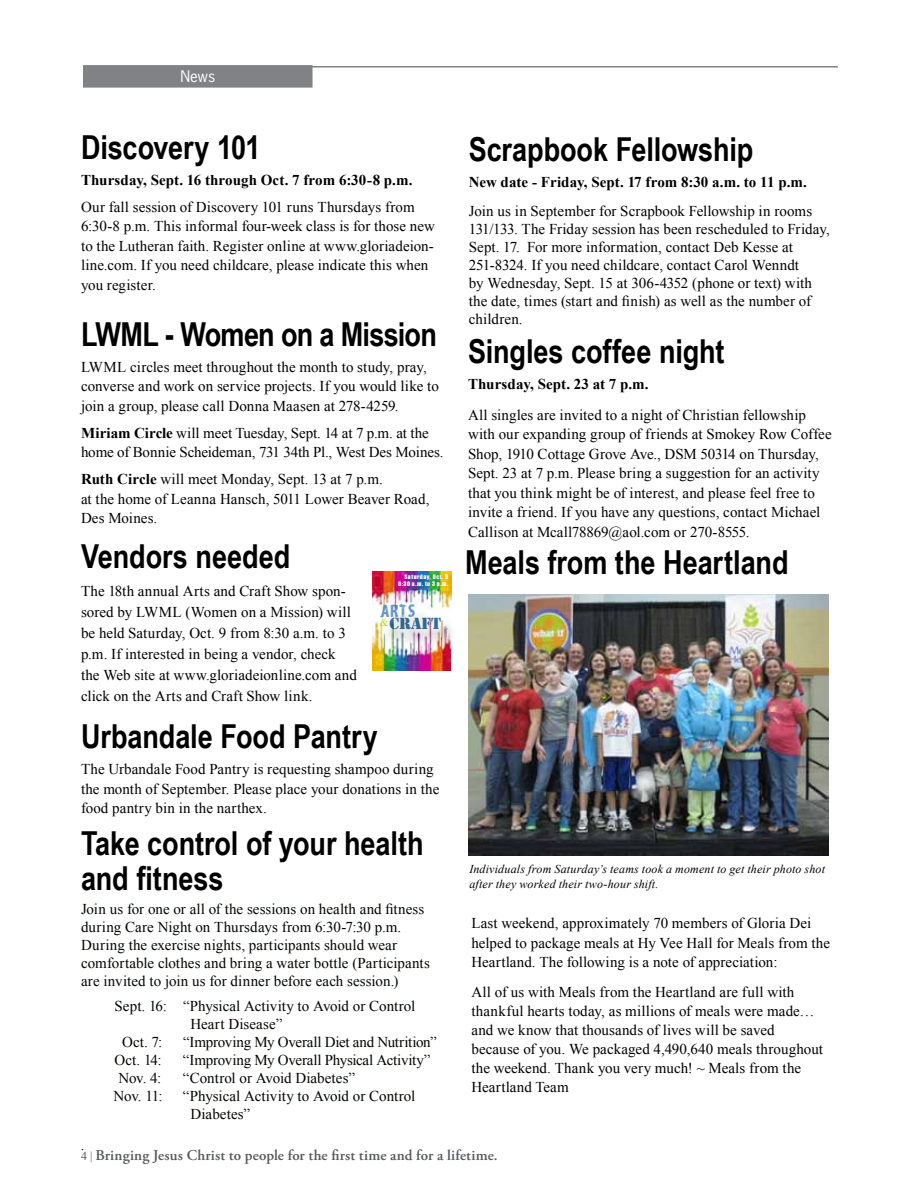
<style>
.page{position:relative;width:918px;height:1188px;background:#fff}
.page>*{position:absolute;margin:0;border:0;box-sizing:border-box;transform-origin:0 0}
.t1{font:700 33px/34.5px "Arial Narrow";letter-spacing:-.005em;color:#000}
.t2{font:700 33px "Arial Narrow";letter-spacing:-.025em;color:#000}
.t3{font:15.3px "vtksdistress";color:#1060a5}
.t4{font:15px/19.5px "Times New Roman";letter-spacing:.005em;color:#000}
.t5{font:15px/18px "Times New Roman";color:#000600}
.t6{font:700 15px "Times New Roman";letter-spacing:.005em;color:#000}
.t7{font:600 15px "Adobe Garamond Pro";letter-spacing:.01em;color:#58595b}
.t8{font:15px "Stencil Std";letter-spacing:.005em;color:#0e5287}
.t9{font:15px "News Gothic Std";color:#fff}
.t10{font:italic 12px/15px "Times New Roman";letter-spacing:.015em;color:#000}
.t11{font:5.7px/6.9px "Impact";letter-spacing:.1em;color:#fff;text-align:right}
.t12{font:700 5.25px "Times New Roman";color:#929db5}
.s1{font-weight:700}
.s2{font-family:"Times New Roman";font-weight:400;font-size:12px}
</style>
<div class="page">
<hr style="left:116px;top:66px;width:722px;height:2px;background:#808285">
<div style="left:84px;top:66px;width:228px;height:21px;background:#808285"></div>
<div style="left:83px;top:65px;width:230px;height:23px;border:2px solid #808285"></div>
<img style="left:373px;top:625px;width:78px;height:46px">
<img style="left:373px;top:571px;width:78px;height:38px">
<div style="left:392px;top:620px;width:66px;height:28px;background:#000;opacity:.25"></div>
<div style="left:383px;top:622px;width:22px;height:22px;background:#000;opacity:.5"></div>
<div style="left:383px;top:606px;width:49px;height:28px;background:#000;opacity:.17"></div>
<div style="left:371px;top:593px;width:52px;height:32px;background:#fff;opacity:.75"></div>
<img style="left:468px;top:594px;width:360px;height:262px">
<p class="t9" style="left:180px;top:67px;width:36px">News</p>
<h1 class="t1" style="left:81px;top:129px;width:181px">Discovery 101</h1>
<p class="t6" style="left:81px;top:170px;width:333px">Thursday, Sept. 16 through Oct. 7 from 6:30-8 p.m.</p>
<p class="t4" style="left:81px;top:197px;width:355px">Our fall session of Discovery 101 runs Thursdays from 6:30-8 p.m. This informal four-week class is for those new to the Lutheran faith. Register online at www.gloriadeion&shy;line.com. If you need childcare, please indicate this when you register.</p>
<h1 class="t2" style="left:81px;top:309px;width:357px">LWML - Women on a Mission</h1>
<p class="t4" style="left:81px;top:357px;width:359px">LWML circles meet throughout the month to study, pray, converse and work on service projects. If you would like to join a group, please call Donna Maasen at 278-4259.</p>
<p class="t4" style="left:81px;top:423px;width:364px"><span class="s1">Miriam Circle</span> will meet Tuesday, Sept. 14 at 7 p.m. at the home of Bonnie Scheideman, 731 34th Pl., West Des Moines.</p>
<p class="t4" style="left:81px;top:469px;width:350px"><span class="s1">Ruth Circle</span> will meet Monday, Sept. 13 at 7 p.m.<br>at the home of Leanna Hansch, 5011 Lower Beaver Road,<br>Des Moines.</p>
<h1 class="t1" style="left:81px;top:538px;width:211px">Vendors needed</h1>
<p class="t4" style="left:81px;top:580px;width:277px;line-height:21px">The 18th annual Arts and Craft Show spon&shy;sored by LWML (Women on a Mission) will be held Saturday, Oct. 9 from 8:30 a.m. to 3 p.m. If interested in being a vendor, check the Web site at www.gloriadeionline.com and click on the Arts and Craft Show link.</p>
<p class="t11" style="left:398px;top:573px;width:51px">Saturday, Oct. 9<br>8:30 a.m. to 3 p.m.</p>
<p class="t12" style="left:450px;top:626px;width:13px;rotate:90deg">show</p>
<p class="t3" style="left:381px;top:602px;width:36px">Arts</p>
<p class="t8" style="left:380px;top:614px;width:62px"><sup>&amp;</sup>CRAFT</p>
<h1 class="t1" style="left:469px;top:130px;width:286px">Scrapbook Fellowship</h1>
<p class="t6" style="left:469px;top:171px;width:340px">New date - Friday, Sept. 17 from 8:30 a.m. to 11 p.m.</p>
<p class="t4" style="left:469px;top:201px;width:363px;line-height:18px">Join us in September for Scrapbook Fellowship in rooms 131/133. The Friday session has been rescheduled to Friday, Sept. 17. For more information, contact Deb Kesse at 251-8324. If you need childcare, contact Carol Wenndt<br>by Wednesday, Sept. 15 at 306-4352 (phone or text) with the date, times (start and finish) as well as the number of children.</p>
<h1 class="t1" style="left:468px;top:333px;width:258px">Singles coffee night</h1>
<p class="t6" style="left:468px;top:374px;width:182px">Thursday, Sept. 23 at 7 p.m.</p>
<p class="t4" style="left:468px;top:405px;width:365px">All singles are invited to a night of Christian fellowship with our expanding group of friends at Smokey Row Coffee Shop, 1910 Cottage Grove Ave., DSM 50314 on Thursday, Sept. 23 at 7 p.m. Please bring a suggestion for an activity that you think might be of interest, and please feel free to invite a friend. If you have any questions, contact Michael Callison at Mcall78869@aol.com or 270-8555.</p>
<h1 class="t1" style="left:465px;top:543px;width:325px">Meals from the Heartland</h1>
<h1 class="t1" style="left:81px;top:718px;width:298px">Urbandale Food Pantry</h1>
<p class="t4" style="left:81px;top:759px;width:360px">The Urbandale Food Pantry is requesting shampoo during the month of September. Please place your donations in the food pantry bin in the narthex.</p>
<h1 class="t1" style="left:81px;top:825px;width:344px">Take control of your health and fitness</h1>
<p class="t5" style="left:81px;top:900px;width:350px">Join us for one or all of the sessions on health and fitness during Care Night on Thursdays from 6:30-7:30 p.m.<br>During the exercise nights, participants should wear comfortable clothes and bring a water bottle (Participants are invited to join us for dinner before each session.)</p>
<p class="t5" style="left:115px;top:997px;width:302px">Sept. 16: “Physical Activity to Avoid or Control</p>
<p class="t5" style="left:190px;top:1015px;width:93px">Heart Disease”</p>
<p class="t5" style="left:122px;top:1033px;width:42px">Oct. 7:</p>
<p class="t5" style="left:183px;top:1033px;width:255px">“Improving My Overall Diet and Nutrition”</p>
<p class="t5" style="left:115px;top:1051px;width:49px">Oct. 14:</p>
<p class="t5" style="left:183px;top:1051px;width:249px">“Improving My Overall Physical Activity”</p>
<p class="t5" style="left:118px;top:1069px;width:45px">Nov. 4:</p>
<p class="t5" style="left:183px;top:1069px;width:174px">“Control or Avoid Diabetes”</p>
<p class="t5" style="left:114px;top:1087px;width:51px">Nov. 11:</p>
<p class="t5" style="left:190px;top:1087px;width:226px;text-indent:-8px">“Physical Activity to Avoid or Control<br>Diabetes”</p>
<p class="t5" style="left:81px;top:1136px;width:5px">.</p>
<p class="t10" style="left:469px;top:862px;width:357px">Individuals from Saturday’s teams took a moment to get their photo shot after they worked their two-hour shift.</p>
<p class="t4" style="left:471px;top:914px;width:360px">Last weekend, approximately 70 members of Gloria Dei helped to package meals at Hy Vee Hall for Meals from the<br>Heartland. The following is a note of appreciation:</p>
<p class="t4" style="left:471px;top:982px;width:353px;line-height:19px">All of us with Meals from the Heartland are full with thankful hearts today, as millions of meals were made… and we know that thousands of lives will be saved because of you. We packaged 4,490,640 meals throughout the weekend. Thank you very much! ~ Meals from the Heartland Team</p>
<p class="t7" style="left:81px;top:1147px;width:418px"><span class="s2">4 |</span> Bringing Jesus Christ to people for the first time and for a lifetime.</p>
</div>
